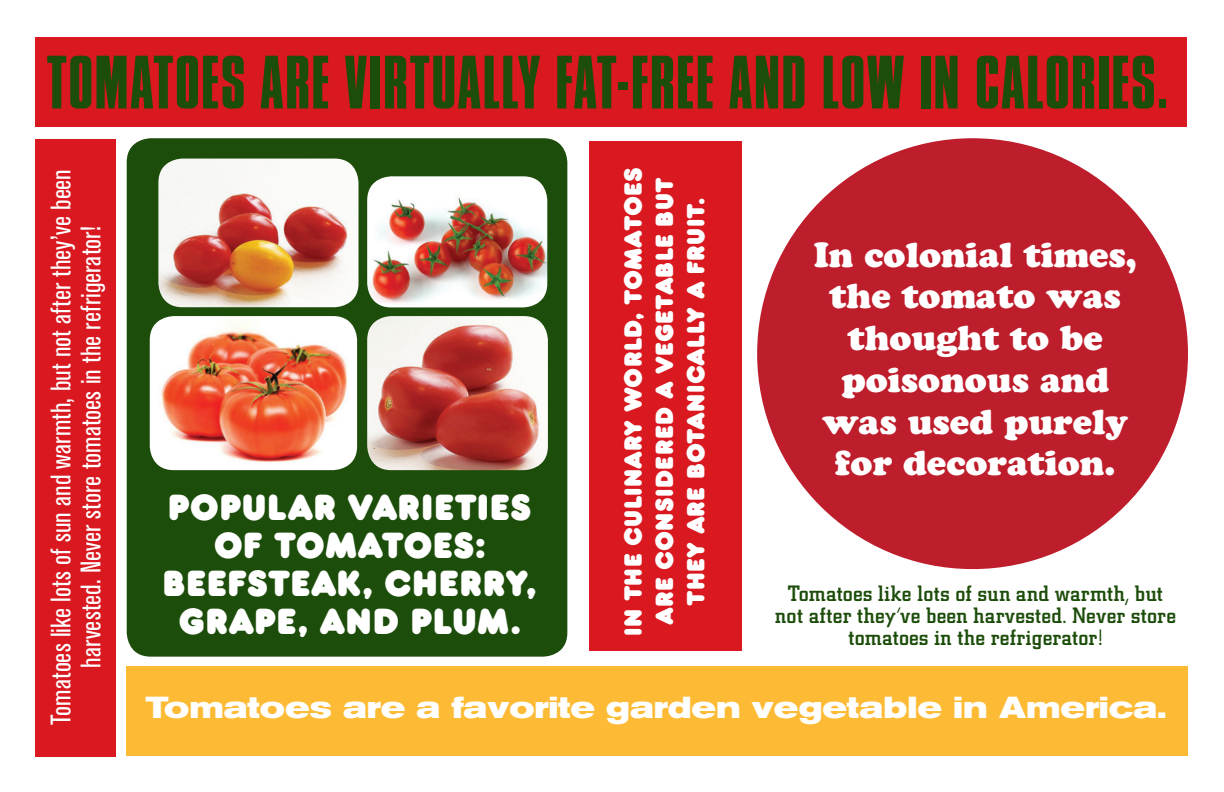
<style>
.page{position:relative;width:1224px;height:792px;background:#fff}
.page>*{position:absolute;margin:0;border:0;box-sizing:border-box;transform-origin:0 0}
.t1{font:79.2px "Compacta Plain";letter-spacing:.005em;color:#1d4d0a}
.t2{font:38px/38px "Frankfurter Plain";letter-spacing:.01em;color:#fff;text-align:center}
.t3{font:900 34.8px/41.8px "Cooper";color:#fff;text-align:center}
.t4{font:700 expanded 30.2px "Akzidenz Grotesk BE";color:#fff}
.t5{font:condensed 28px "Akzidenz Grotesk BE";letter-spacing:.005em;color:#fff}
.t6{font:26px/31.2px "Frankfurter Plain";letter-spacing:.005em;color:#fff;text-align:center}
.t7{font:500 22px/22px "City";letter-spacing:.02em;color:#1d4d0a;text-align:center}
</style>
<div class="page">
<div style="left:127px;top:138px;width:440px;height:519px;background:#1d4d0a;border-radius:24px"></div>
<div style="left:127px;top:666px;width:1061px;height:90px;background:#fdbb35"></div>
<div style="left:35px;top:139px;width:81px;height:618px;background:#d9181f"></div>
<div style="left:35px;top:37px;width:1152px;height:90px;background:#d9181f"></div>
<img style="left:158px;top:159px;width:201px;height:148px">
<img style="left:150px;top:316px;width:207px;height:154px">
<img style="left:367px;top:316px;width:181px;height:154px">
<img style="left:367px;top:176px;width:180px;height:131px">
<div style="left:757px;top:138px;width:431px;height:431px;background:#be1d2c;border-radius:50%"></div>
<div style="left:589px;top:141px;width:153px;height:510px;background:#d9181f"></div>
<p class="t1" style="left:47px;top:39px;width:1124px">TOMATOES ARE VIRTUALLY FAT-FREE AND LOW IN CALORIES.</p>
<p class="t5" style="left:45px;top:725px;width:557px;rotate:-90deg">Tomatoes like lots of sun and warmth, but not after they’ve been</p>
<p class="t5" style="left:75px;top:668px;width:444px;rotate:-90deg">harvested. Never store tomatoes in the refrigerator!</p>
<p class="t2" style="left:168px;top:488px;width:366px">POPULAR VARIETIES</p>
<p class="t2" style="left:214px;top:526px;width:273px">OF TOMATOES:</p>
<p class="t2" style="left:163px;top:564px;width:376px">BEEFSTEAK, CHERRY,<br>GRAPE, AND PLUM.</p>
<p class="t6" style="left:617px;top:636px;width:470px;rotate:-90deg">IN THE CULINARY WORLD, TOMATOES<br>ARE CONSIDERED A VEGETABLE BUT<br>THEY ARE BOTANICALLY A FRUIT.</p>
<p class="t3" style="left:814px;top:233px;width:325px">In colonial times, the tomato was thought to be</p>
<p class="t3" style="left:822px;top:359px;width:307px">poisonous and was used purely for decoration.</p>
<p class="t7" style="left:775px;top:583px;width:402px">Tomatoes like lots of sun and warmth, but not after they’ve been harvested. Never store tomatoes in the refrigerator!</p>
<p class="t4" style="left:145px;top:690px;width:1023px">Tomatoes are a favorite garden vegetable in America.</p>
</div>
